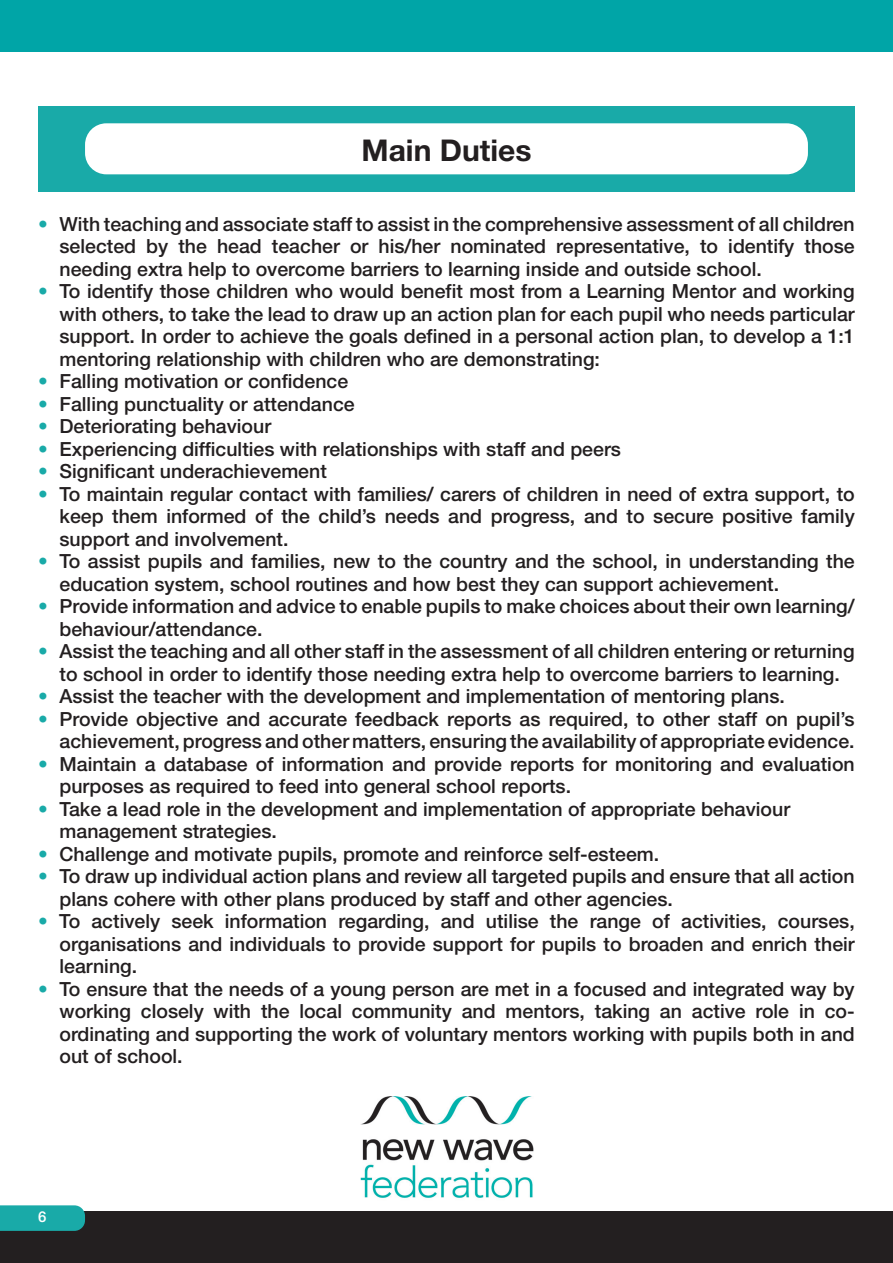
<style>
.page{position:relative;width:893px;height:1263px;background:#fff}
.page>*{position:absolute;margin:0;border:0;box-sizing:border-box;transform-origin:0 0}
.t1{font:700 30px "Helvetica Neue LT Std";color:#231f20}
.Main{font:500 19.5px/22.5px "Helvetica Neue LT Std";color:#231f20;text-align:justify}
.t2{font:500 15px "Helvetica Neue LT Std";color:#fff}
.s1{color:#19aaa8}
</style>
<div class="page">
<div style="left:0;top:0;width:893px;height:52px;background:#00a5a7"></div>
<div style="left:0;top:1211px;width:893px;height:52px;background:#231f20"></div>
<img style="left:360px;top:1096px;width:174px;height:102px">
<svg style="left:0;top:1205px;width:85px;height:26px;background:#1ea9a7"></svg>
<div style="left:38px;top:106px;width:817px;height:85px;background:#19aaa8"></div>
<div style="left:85px;top:123px;width:723px;height:51px;background:#fff;border-radius:21px"></div>
<p class="t1" style="left:361px;top:132px;width:171px">Main Duties</p>
<p class="Main" style="left:60px;top:212px;width:797px;text-indent:-21px"><span class="s1">•</span> With teaching and associate staff to assist in the comprehensive assessment of all children selected by the head teacher or his/her nominated representative, to identify those needing extra help to overcome barriers to learning inside and outside school.</p>
<p class="Main" style="left:60px;top:280px;width:797px;text-indent:-21px"><span class="s1">•</span> To identify those children who would benefit most from a Learning Mentor and working with others, to take the lead to draw up an action plan for each pupil who needs particular support. In order to achieve the goals defined in a personal action plan, to develop a 1:1 mentoring relationship with children who are demonstrating:</p>
<p class="Main" style="left:38px;top:370px;width:311px"><span class="s1">•</span> Falling motivation or confidence</p>
<p class="Main" style="left:38px;top:392px;width:318px"><span class="s1">•</span> Falling punctuality or attendance</p>
<p class="Main" style="left:38px;top:415px;width:234px"><span class="s1">•</span> Deteriorating behaviour</p>
<p class="Main" style="left:38px;top:437px;width:584px"><span class="s1">•</span> Experiencing difficulties with relationships with staff and peers</p>
<p class="Main" style="left:38px;top:460px;width:290px"><span class="s1">•</span> Significant underachievement</p>
<p class="Main" style="left:60px;top:482px;width:797px;text-indent:-21px"><span class="s1">•</span> To maintain regular contact with families/ carers of children in need of extra support, to keep them informed of the child’s needs and progress, and to secure positive family support and involvement.</p>
<p class="Main" style="left:60px;top:550px;width:797px;text-indent:-21px"><span class="s1">•</span> To assist pupils and families, new to the country and the school, in understanding the education system, school routines and how best they can support achievement.</p>
<p class="Main" style="left:60px;top:595px;width:797px;text-indent:-21px"><span class="s1">•</span> Provide information and advice to enable pupils to make choices about their own learning/ behaviour/attendance.</p>
<p class="Main" style="left:38px;top:640px;width:818px;text-align:center"><span class="s1">•</span> Assist the teaching and all other staff in the assessment of all children entering or returning to school in order to identify those needing extra help to overcome barriers to learning.</p>
<p class="Main" style="left:38px;top:685px;width:748px"><span class="s1">•</span> Assist the teacher with the development and implementation of mentoring plans.</p>
<p class="Main" style="left:38px;top:707px;width:818px;text-align:right"><span class="s1">•</span> Provide objective and accurate feedback reports as required, to other staff on pupil’s achievement, progress and other matters, ensuring the availability of appropriate evidence.</p>
<p class="Main" style="left:60px;top:752px;width:797px;text-indent:-21px"><span class="s1">•</span> Maintain a database of information and provide reports for monitoring and evaluation purposes as required to feed into general school reports.</p>
<p class="Main" style="left:38px;top:797px;width:753px"><span class="s1">•</span> Take a lead role in the development and implementation of appropriate behaviour</p>
<p class="Main" style="left:60px;top:820px;width:219px">management strategies.</p>
<p class="Main" style="left:38px;top:842px;width:622px"><span class="s1">•</span> Challenge and motivate pupils, promote and reinforce self-esteem.</p>
<p class="Main" style="left:60px;top:865px;width:797px;text-indent:-21px"><span class="s1">•</span> To draw up individual action plans and review all targeted pupils and ensure that all action plans cohere with other plans produced by staff and other agencies.</p>
<p class="Main" style="left:60px;top:910px;width:797px;text-indent:-21px"><span class="s1">•</span> To actively seek information regarding, and utilise the range of activities, courses, organisations and individuals to provide support for pupils to broaden and enrich their learning.</p>
<p class="Main" style="left:60px;top:977px;width:797px;text-indent:-21px"><span class="s1">•</span> To ensure that the needs of a young person are met in a focused and integrated way by working closely with the local community and mentors, taking an active role in co&shy;ordinating and supporting the work of voluntary mentors working with pupils both in and out of school.</p>
<p class="t2" style="left:38px;top:1208px;width:10px">6</p>
</div>
